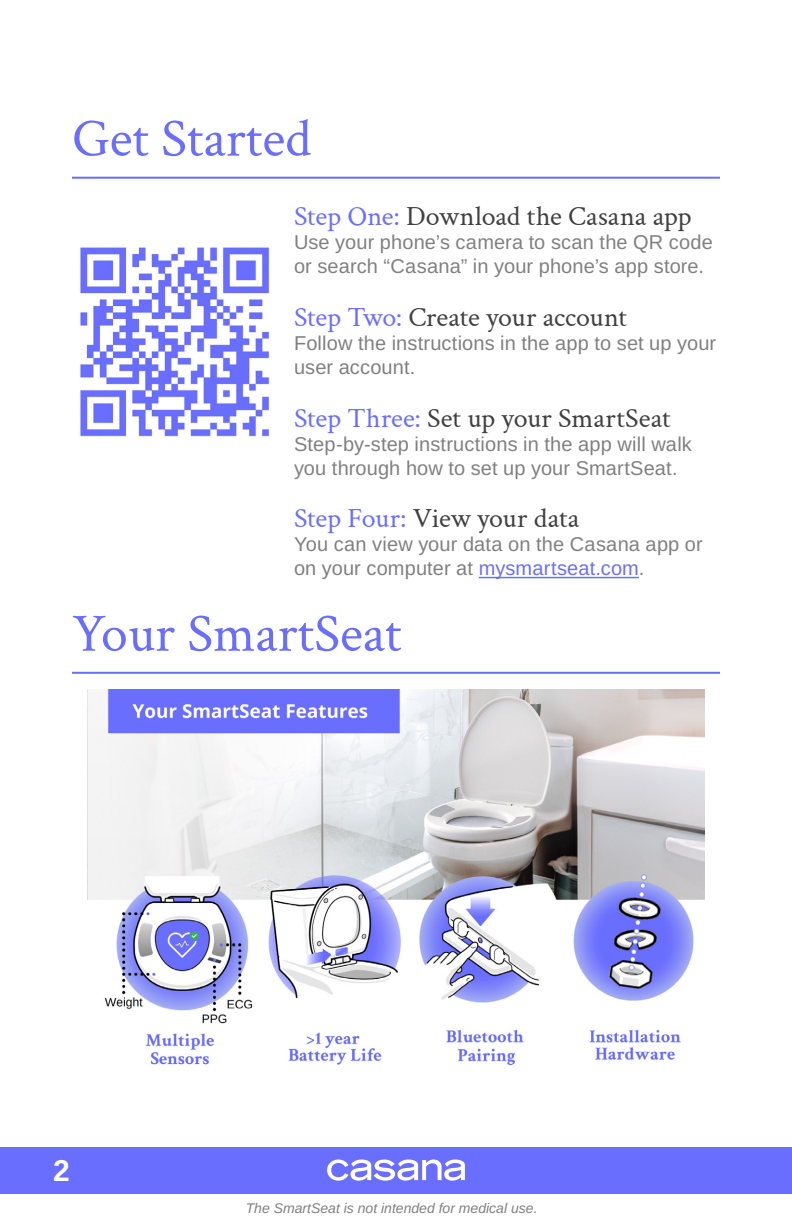
<style>
.page{position:relative;width:792px;height:1224px;background:#fff}
.page>*{position:absolute;margin:0;border:0;box-sizing:border-box;transform-origin:0 0}
.t1{font:54px "Crimson Text";color:#6a6eff}
.t2{font:700 30px "Arimo";color:#fff}
.t3{font:28px "Crimson Text";letter-spacing:-.005em;color:#404040}
.t4{font:20px/24px "Arimo";letter-spacing:.005em;color:#808080}
.t5{font:italic 14px "Arimo";color:#808080}
.s1{color:#6a6eff}
</style>
<div class="page">
<hr style="left:479px;top:577px;width:160px;height:1px;background:#6a6eff">
<img style="left:80px;top:247px;width:189px;height:190px">
<img style="left:88px;top:690px;width:616px;height:375px">
<hr style="left:72px;top:672px;width:648px;height:2px;background:#6a6eff">
<hr style="left:72px;top:177px;width:648px;height:2px;background:#6a6eff">
<div style="left:0;top:1147px;width:792px;height:46px;background:#6a6eff"></div>
<svg style="left:327px;top:1160px;width:138px;height:21px"></svg>
<p class="t1" style="left:72px;top:101px;width:241px">Get Started</p>
<p class="t3" style="left:294px;top:197px;width:399px"><span class="s1">Step One:</span> Download the Casana app</p>
<p class="t4" style="left:294px;top:230px;width:420px">Use your phone’s camera to scan the QR code or search “Casana” in your phone’s app store.</p>
<p class="t3" style="left:294px;top:297px;width:335px"><span class="s1">Step Two:</span> Create your account</p>
<p class="t4" style="left:294px;top:331px;width:424px">Follow the instructions in the app to set up your user account.</p>
<p class="t3" style="left:294px;top:398px;width:378px"><span class="s1">Step Three:</span> Set up your SmartSeat</p>
<p class="t4" style="left:294px;top:432px;width:399px">Step-by-step instructions in the app will walk you through how to set up your SmartSeat.</p>
<p class="t3" style="left:294px;top:499px;width:287px"><span class="s1">Step Four:</span> View your data</p>
<p class="t4" style="left:294px;top:533px;width:410px">You can view your data on the Casana app or on your computer at <span class="s1">mysmartseat.com</span>.</p>
<p class="t1" style="left:72px;top:596px;width:331px">Your SmartSeat</p>
<h2 class="t2" style="left:53px;top:1150px;width:18px">2</h2>
<p class="t5" style="left:246px;top:1198px;width:293px">The SmartSeat is not intended for medical use.</p>
</div>
